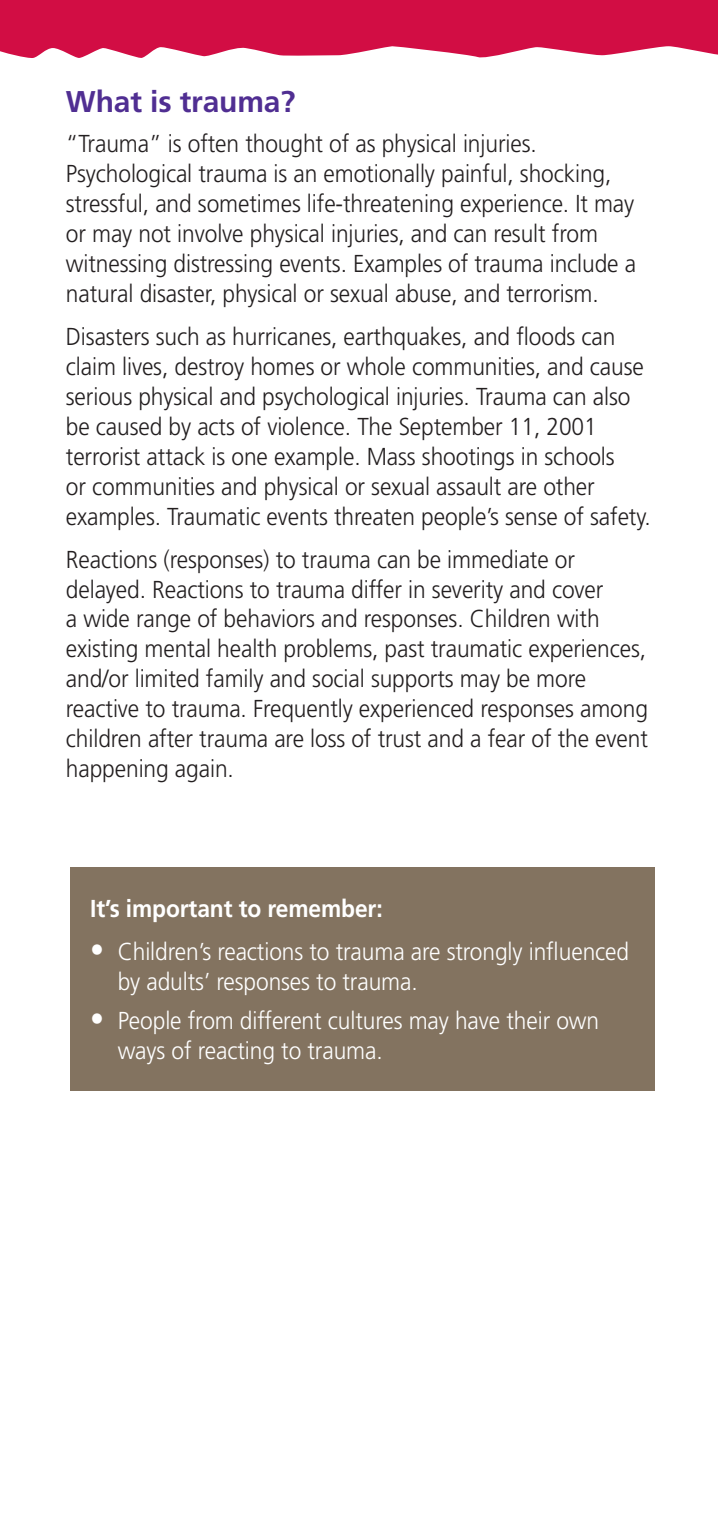
<style>
.page{position:relative;width:720px;height:1530px;background:#fff}
.page>*{position:absolute;margin:0;border:0;box-sizing:border-box;transform-origin:0 0}
.t1{font:700 30px "Frutiger LT Std";letter-spacing:-.005em;color:#502e92}
.t2{font:300 24.5px/30px "Frutiger LT Std";letter-spacing:-.005em;color:#231f20;scale:.93 1}
.t3{font:300 24.5px/30px "Frutiger LT Std";letter-spacing:-.005em;color:#fff;scale:.93 1}
.t4{font:700 24.5px "Frutiger LT Std";letter-spacing:-.005em;color:#fff;scale:.93 1}
.s1{font-weight:400;font-size:30px}
</style>
<div class="page">
<div style="left:0;top:0;width:718px;height:40px;background:#d20d44"></div>
<svg style="left:0;top:40px;width:718px;height:18px"></svg>
<div style="left:70px;top:867px;width:585px;height:224px;background:#837360"></div>
<h2 class="t1" style="left:66px;top:84px;width:231px">What is trauma?</h2>
<p class="t2" style="left:66px;top:129px;width:615px">“Trauma” is often thought of as physical injuries.<br>Psychological trauma is an emotionally painful, shocking, stressful, and sometimes life-threatening experience. It may or may not involve physical injuries, and can result from witnessing distressing events. Examples of trauma include a natural disaster, physical or sexual abuse, and terrorism.</p>
<p class="t2" style="left:66px;top:322px;width:630px">Disasters such as hurricanes, earthquakes, and floods can claim lives, destroy homes or whole communities, and cause serious physical and psychological injuries. Trauma can also be caused by acts of violence. The September 11, 2001 terrorist attack is one example. Mass shootings in schools<br>or communities and physical or sexual assault are other examples. Traumatic events threaten people’s sense of safety.</p>
<p class="t2" style="left:66px;top:544px;width:627px">Reactions (responses) to trauma can be immediate or delayed. Reactions to trauma differ in severity and cover<br>a wide range of behaviors and responses. Children with existing mental health problems, past traumatic experiences, and/or limited family and social supports may be more reactive to trauma. Frequently experienced responses among children after trauma are loss of trust and a fear of the event happening again.</p>
<p class="t4" style="left:90px;top:894px;width:316px">It’s important to remember:</p>
<p class="t3" style="left:118px;top:937px;width:552px;text-indent:-28px"><span class="s1">•</span> Children’s reactions to trauma are strongly influenced by adults’ responses to trauma.</p>
<p class="t3" style="left:118px;top:1006px;width:519px;text-indent:-28px"><span class="s1">•</span> People from different cultures may have their own ways of reacting to trauma.</p>
</div>
